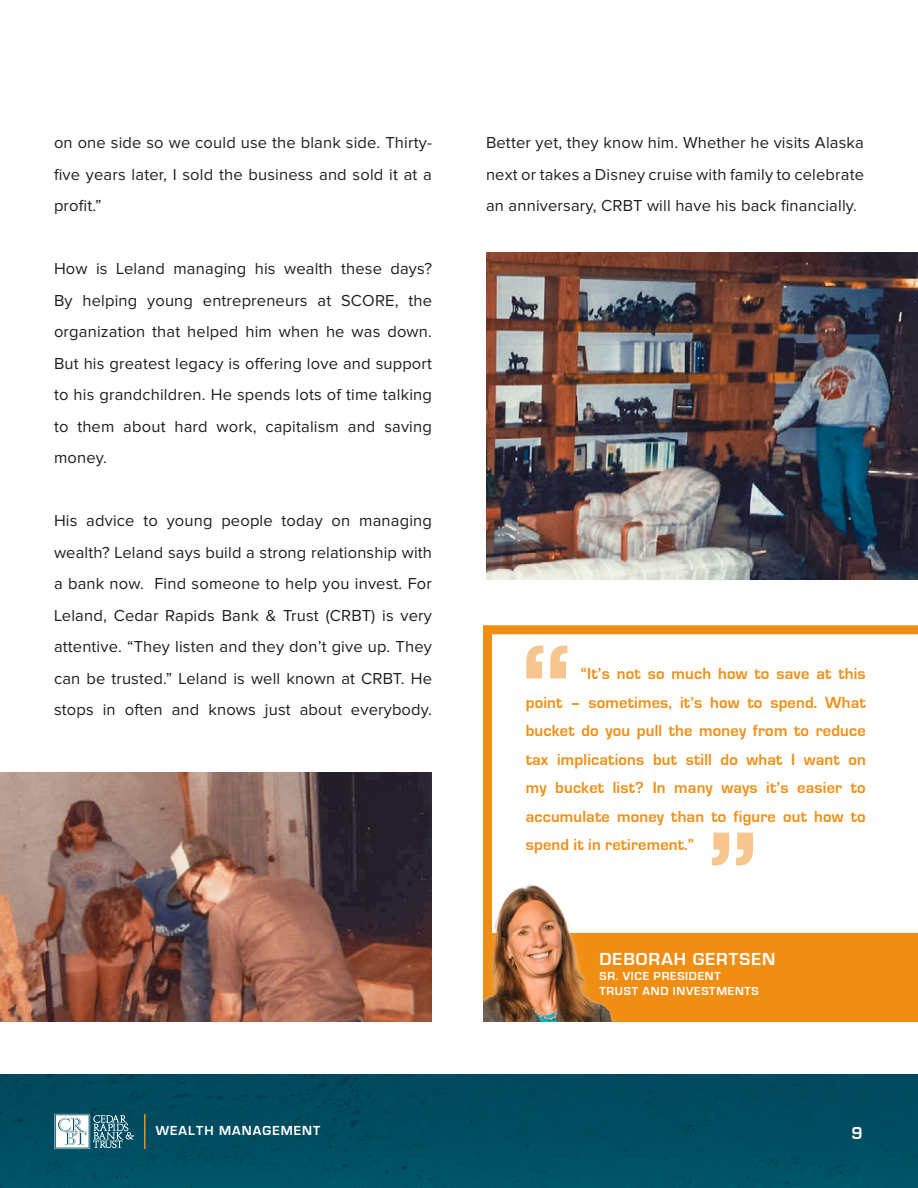
<style>
.page{position:relative;width:918px;height:1188px;background:#fff}
.page>*{position:absolute;margin:0;border:0;box-sizing:border-box;transform-origin:0 0}
.t1{font:700 18px "Eurostile";letter-spacing:.06em;color:#fff}
.t2{font:16.5px/31.5px "Proxima Nova";letter-spacing:.01em;color:#231f20;text-align:justify}
.t3{font:700 16.5px/28.5px "Eurostile";letter-spacing:.01em;color:#f08e14;text-align:justify}
.t4{font:700 13.5px "Eurostile";letter-spacing:.08em;color:#fff}
.t5{font:700 12px "Eurostile";letter-spacing:.06em;color:#fff}
</style>
<div class="page">
<img style="left:0;top:1075px;width:918px;height:113px">
<svg style="left:54px;top:1114px;width:80px;height:35px"></svg>
<hr style="left:144px;top:1114px;width:2px;height:35px;background:#f08e14">
<img style="left:486px;top:252px;width:432px;height:327px">
<svg style="left:483px;top:625px;width:435px;height:226px"></svg>
<div style="left:483px;top:933px;width:435px;height:89px;background:#f08e14"></div>
<img style="left:483px;top:851px;width:130px;height:171px">
<svg style="left:526px;top:646px;width:41px;height:32px"></svg>
<svg style="left:712px;top:833px;width:41px;height:33px"></svg>
<img style="left:0;top:773px;width:432px;height:248px">
<p class="t2" style="left:54px;top:127px;width:380px">on one side so we could use the blank side. Thirty&shy;five years later, I sold the business and sold it at a profit.”</p>
<p class="t2" style="left:54px;top:253px;width:380px">How is Leland managing his wealth these days?<br>By helping young entrepreneurs at SCORE, the organization that helped him when he was down.<br>But his greatest legacy is offering love and support to his grandchildren. He spends lots of time talking to them about hard work, capitalism and saving money.</p>
<p class="t2" style="left:54px;top:505px;width:380px">His advice to young people today on managing wealth? Leland says build a strong relationship with a bank now. Find someone to help you invest. For Leland, Cedar Rapids Bank &amp; Trust (CRBT) is very attentive. “They listen and they don’t give up. They can be trusted.” Leland is well known at CRBT. He stops in often and knows just about everybody.</p>
<p class="t2" style="left:486px;top:127px;width:380px">Better yet, they know him. Whether he visits Alaska next or takes a Disney cruise with family to celebrate an anniversary, CRBT will have his back financially.</p>
<p class="t3" style="left:526px;top:660px;width:342px;text-indent:55px">“It’s not so much how to save at this point – sometimes, it’s how to spend. What bucket do you pull the money from to reduce tax implications but still do what I want on my bucket list? In many ways it’s easier to accumulate money than to figure out how to spend it in retirement.”</p>
<p class="t1" style="left:599px;top:950px;width:178px">DEBORAH GERTSEN</p>
<p class="t5" style="left:599px;top:970px;width:123px">SR. VICE PRESIDENT</p>
<p class="t5" style="left:599px;top:985px;width:161px">TRUST AND INVESTMENTS</p>
<p class="t4" style="left:156px;top:1123px;width:166px">WEALTH MANAGEMENT</p>
<p class="t1" style="left:851px;top:1124px;width:13px">9</p>
</div>
